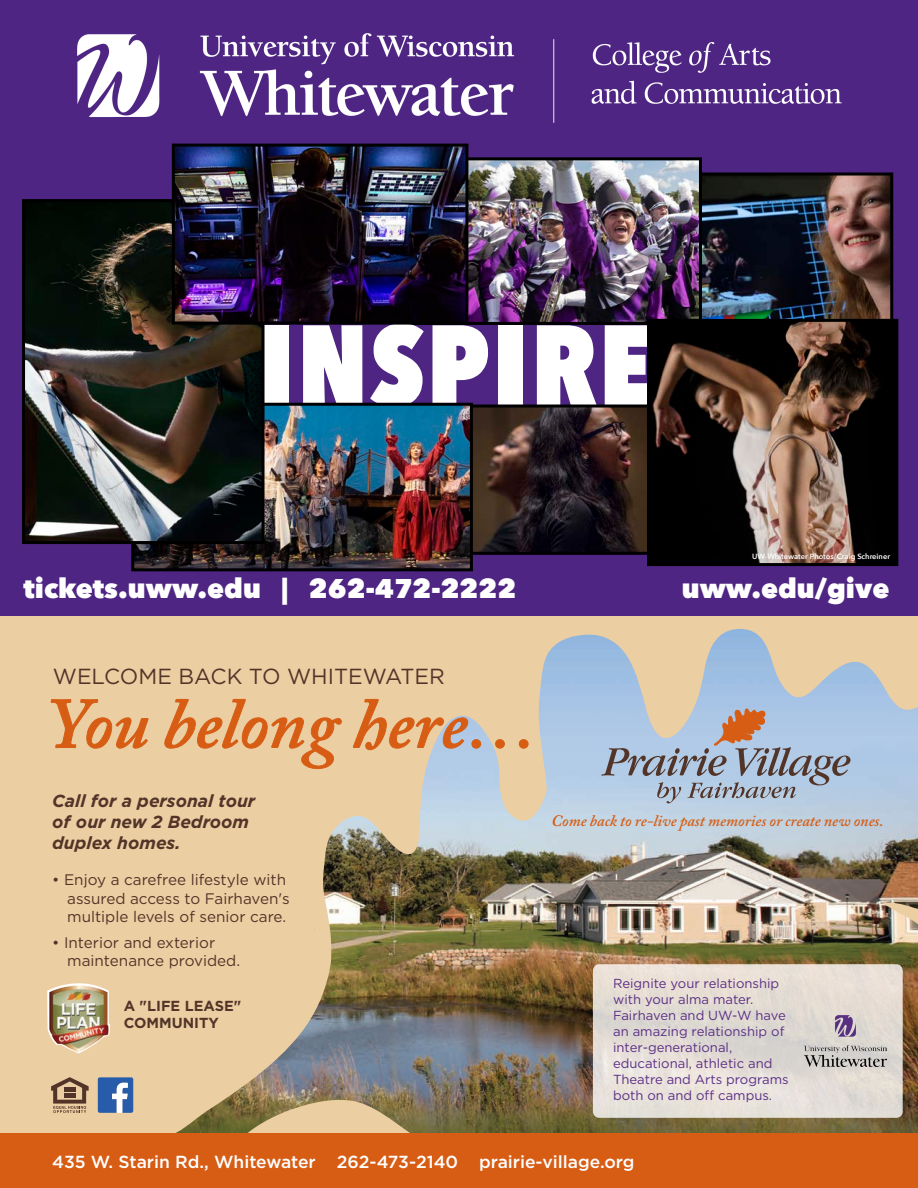
<style>
.page{position:relative;width:918px;height:1188px;background:#fff}
.page>*{position:absolute;margin:0;border:0;box-sizing:border-box;transform-origin:0 0}
.t1{font:800 112.65px "Avenir Next Condensed";letter-spacing:.02em;color:#fff}
.t2{font:italic 600 71.1px "Adobe Caslon Pro";color:#d75d14}
.t3{font:800 27px "Avenir Next";color:#fff}
.t4{font:21.75px "Gotham";color:#523528}
.t5{font:500 17.4px "Gotham";color:#fff}
.t6{font:italic 700 17.4px/21px "Gotham";color:#523528}
.t7{font:italic 600 16.05px "Adobe Caslon Pro";color:#d75d14}
.t8{font:15.3px/18.3px "Gotham";color:#523528}
.t9{font:700 14.55px/17.4px "Gotham";color:#523528}
.t10{font:13.05px/16px "Gotham";color:#5c2f85}
.t11{font:600 7.5px "Avenir Next";color:#fff}
</style>
<div class="page">
<div style="left:0;top:607px;width:918px;height:581px;background:#eccea3"></div>
<img style="left:176px;top:629px;width:742px;height:504px">
<svg style="left:98px;top:1077px;width:35px;height:36px"></svg>
<svg style="left:51px;top:1077px;width:38px;height:36px"></svg>
<hr style="left:64px;top:1088px;width:11px;height:4px;background:#523528">
<hr style="left:64px;top:1094px;width:11px;height:4px;background:#523528">
<svg style="left:51px;top:699px;width:98px;height:50px"></svg>
<svg style="left:164px;top:695px;width:178px;height:74px"></svg>
<svg style="left:353px;top:699px;width:176px;height:51px"></svg>
<svg style="left:601px;top:707px;width:250px;height:96px;background:#a9b3c3"></svg>
<div style="left:0;top:1133px;width:918px;height:55px;background:#d75d14"></div>
<img style="left:47px;top:983px;width:63px;height:70px">
<svg style="left:593px;top:964px;width:310px;height:154px;background:#e3dcd4"></svg>
<img style="left:804px;top:1015px;width:83px;height:51px">
<div style="left:0;top:0;width:918px;height:615px;background:#4e2582"></div>
<img style="left:702px;top:177px;width:187px;height:142px">
<div style="left:669px;top:173px;width:224px;height:165px;border:3px solid #000"></div>
<img style="left:468px;top:161px;width:230px;height:160px">
<div style="left:410px;top:157px;width:292px;height:168px;border:3px solid #000"></div>
<img style="left:473px;top:409px;width:174px;height:142px">
<div style="left:413px;top:405px;width:268px;height:150px;border:3px solid #000"></div>
<img style="left:135px;top:407px;width:334px;height:160px">
<div style="left:131px;top:403px;width:342px;height:168px;border:3px solid #000"></div>
<img style="left:26px;top:203px;width:235px;height:337px">
<div style="left:22px;top:199px;width:243px;height:345px;border:3px solid #000"></div>
<img style="left:176px;top:148px;width:288px;height:173px">
<div style="left:172px;top:144px;width:296px;height:181px;border:3px solid #000"></div>
<img style="left:78px;top:34px;width:764px;height:89px">
<img style="left:651px;top:323px;width:243px;height:239px">
<div style="left:647px;top:319px;width:251px;height:247px;border:3px solid #000"></div>
<p class="t1" style="left:258px;top:295px;width:395px">INSPIRE</p>
<p class="t11" style="left:752px;top:550px;width:139px">UW-Whitewater Photos/Craig Schreiner</p>
<p class="t3" style="left:23px;top:571px;width:494px">tickets.uww.edu | 262-472-2222</p>
<p class="t3" style="left:682px;top:571px;width:209px">uww.edu/give</p>
<p class="t4" style="left:53px;top:665px;width:393px">WELCOME BACK TO WHITEWATER</p>
<p class="t2" style="left:46px;top:681px;width:493px">You belong here…</p>
<p class="t6" style="left:52px;top:790px;width:205px">Call for a personal tour of our new 2 Bedroom duplex homes.</p>
<p class="t8" style="left:67px;top:871px;width:224px;text-indent:-15px">• Enjoy a carefree lifestyle with assured access to Fairhaven's multiple levels of senior care.</p>
<p class="t8" style="left:67px;top:933px;width:174px;text-indent:-15px">• Interior and exterior maintenance provided.</p>
<p class="t9" style="left:124px;top:997px;width:119px">A "LIFE LEASE"<br>COMMUNITY</p>
<p class="t7" style="left:552px;top:811px;width:334px">Come back to re-live past memories or create new ones.</p>
<p class="t10" style="left:613px;top:976px;width:177px">Reignite your relationship with your alma mater.<br>Fairhaven and UW-W have an amazing relationship of inter-generational, educational, athletic and<br>Theatre and Arts programs both on and off campus.</p>
<p class="t5" style="left:52px;top:1152px;width:584px">435 W. Starin Rd., Whitewater 262-473-2140 prairie-village.org</p>
</div>
